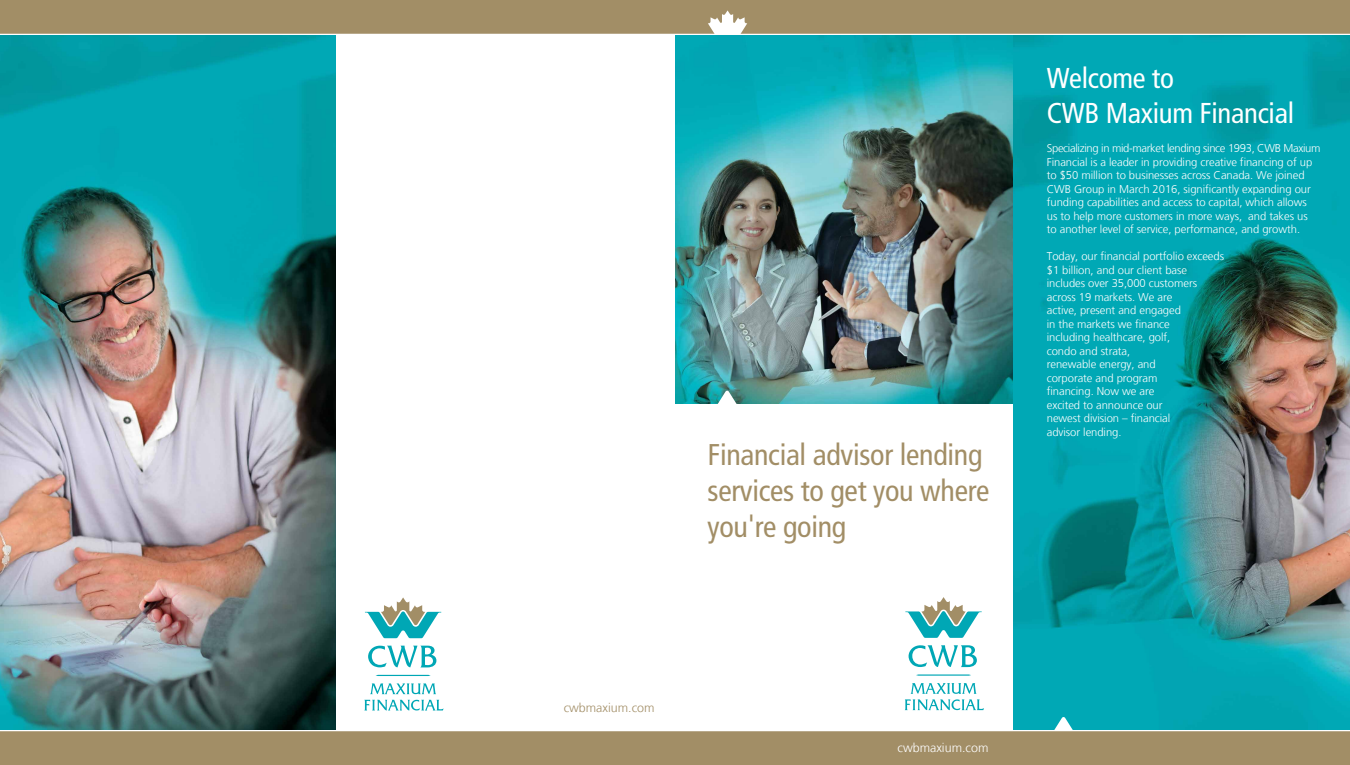
<style>
.page{position:relative;width:1350px;height:765px;background:#fff}
.page>*{position:absolute;margin:0;border:0;box-sizing:border-box;transform-origin:0 0}
.t1{font:condensed 30px/36px "Frutiger LT Std";letter-spacing:-.01em;color:#a28e66}
.t2{font:condensed 28.75px/34.5px "Frutiger LT";letter-spacing:-.01em;color:#fff}
.t3{font:300 12.5px "Frutiger LT";color:#fff}
.t4{font:300 12.5px "Frutiger LT";color:#a28e66}
.t5{font:300 11.25px/13.5px "Frutiger LT";letter-spacing:-.005em;color:#fff}
</style>
<div class="page">
<img style="left:675px;top:35px;width:338px;height:369px">
<img style="left:1013px;top:35px;width:337px;height:695px">
<img style="left:0;top:35px;width:336px;height:695px">
<div style="left:0;top:0;width:1350px;height:34px;background:#a28e66"></div>
<svg style="left:708px;top:10px;width:39px;height:24px"></svg>
<div style="left:0;top:731px;width:1350px;height:34px;background:#a28e66"></div>
<svg style="left:718px;top:391px;width:19px;height:13px"></svg>
<svg style="left:1054px;top:717px;width:19px;height:13px"></svg>
<svg style="left:916px;top:674px;width:55px;height:2px"></svg>
<svg style="left:909px;top:645px;width:68px;height:22px"></svg>
<svg style="left:905px;top:597px;width:77px;height:41px"></svg>
<svg style="left:905px;top:683px;width:79px;height:27px"></svg>
<svg style="left:376px;top:675px;width:55px;height:1px"></svg>
<svg style="left:368px;top:646px;width:68px;height:21px"></svg>
<svg style="left:365px;top:597px;width:76px;height:41px"></svg>
<svg style="left:364px;top:700px;width:80px;height:10px"></svg>
<svg style="left:370px;top:683px;width:66px;height:11px"></svg>
<h1 class="t1" style="left:708px;top:437px;width:284px">Financial advisor lending services to get you where you're going</h1>
<h2 class="t2" style="left:1047px;top:61px;width:249px">Welcome to<br>CWB Maxium Financial</h2>
<p class="t5" style="left:1047px;top:142px;width:275px">Specializing in mid-market lending since 1993, CWB Maxium Financial is a leader in providing creative financing of up to $50 million to businesses across Canada. We joined CWB Group in March 2016, significantly expanding our funding capabilities and access to capital, which allows<br>us to help more customers in more ways, and takes us to another level of service, performance, and growth.</p>
<p class="t5" style="left:1047px;top:250px;width:179px">Today, our financial portfolio exceeds $1 billion, and our client base includes over 35,000 customers across 19 markets. We are<br>active, present and engaged<br>in the markets we finance<br>including healthcare, golf,<br>condo and strata,<br>renewable energy, and<br>corporate and program<br>financing. Now we are<br>excited to announce our<br>newest division – financial<br>advisor lending.</p>
<p class="t4" style="left:564px;top:701px;width:92px">cwbmaxium.com</p>
<p class="t3" style="left:898px;top:740px;width:92px">cwbmaxium.com</p>
</div>
